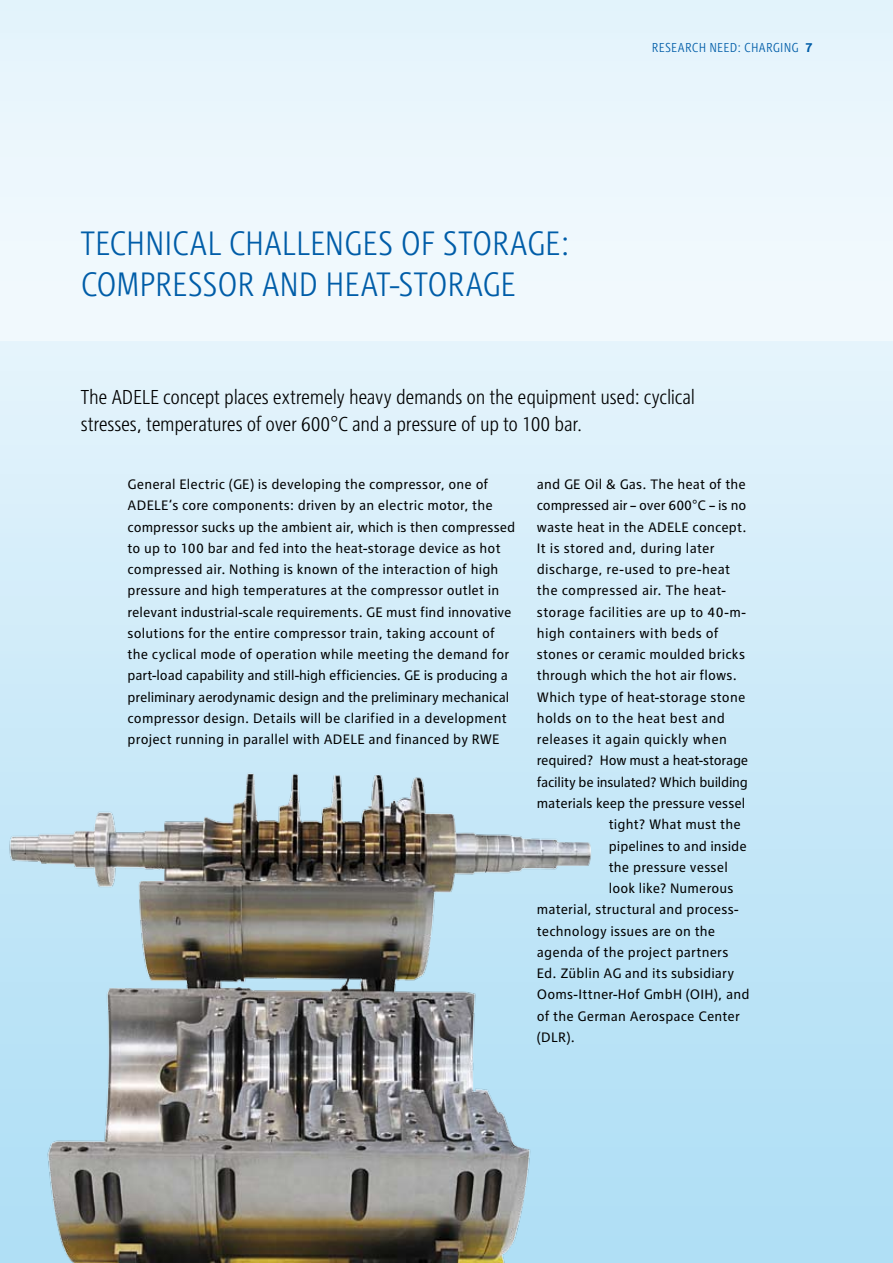
<style>
.page{position:relative;width:893px;height:1263px;background:#fff}
.page>*{position:absolute;margin:0;border:0;box-sizing:border-box;transform-origin:0 0}
.t1{font:300 condensed 35.25px/40.5px "RWE Headline";letter-spacing:-.005em;color:#005da8}
.t2{font:300 condensed 21px/27px "RWE Headline";letter-spacing:-.015em;color:#000}
.t3{font:14.25px/21.3px "RWE Text";letter-spacing:.01em;color:#000}
.t4{font:14.25px "RWE Text";letter-spacing:-.02em;color:#000}
.t5{font:14.25px "RWE Text";letter-spacing:-.015em;color:#000}
.t6{font:14.25px "RWE Text";letter-spacing:-.01em;color:#000}
.t7{font:300 condensed 13.5px "RWE Text";letter-spacing:.02em;color:#005da8}
</style>
<div class="page">
<div style="left:0;top:338px;width:893px;height:925px;background:linear-gradient(to bottom,#e4f3fb,#acddf5)"></div>
<div style="left:0;top:0;width:893px;height:340px;background:#edf7fd"></div>
<img style="left:2px;top:762px;width:604px;height:501px">
<h1 class="t1" style="left:81px;top:223px;width:490px">TECHNICAL CHALLENGES OF STORAGE:<br>COMPRESSOR AND HEAT-STORAGE</h1>
<p class="t7" style="left:652px;top:40px;width:149px">RESEARCH NEED: CHARGING</p>
<h2 class="t2" style="left:81px;top:383px;width:616px">The ADELE concept places extremely heavy demands on the equipment used: cyclical stresses, temperatures of over 600°C and a pressure of up to 100 bar.</h2>
<p class="t3" style="left:128px;top:473px;width:389px">General Electric (GE) is developing the compressor, one of ADELE‘s core components: driven by an electric motor, the compressor sucks up the ambient air, which is then compressed to up to 100 bar and fed into the heat-storage device as hot compressed air. Nothing is known of the interaction of high pressure and high temperatures at the compressor outlet in relevant industrial-scale requirements. GE must find innovative solutions for the entire compressor train, taking account of the cyclical mode of operation while meeting the demand for part-load capability and still-high efficiencies. GE is producing a preliminary aerodynamic design and the preliminary mechanical compressor design. Details will be clarified in a development project running in parallel with ADELE and financed by RWE</p>
<p class="t3" style="left:537px;top:473px;width:211px">and GE Oil &amp; Gas. The heat of the</p>
<p class="t6" style="left:537px;top:497px;width:211px">compressed air – over 600°C – is no</p>
<p class="t3" style="left:537px;top:516px;width:211px">waste heat in the ADELE concept.</p>
<p class="t3" style="left:537px;top:537px;width:179px">It is stored and, during later</p>
<p class="t3" style="left:537px;top:559px;width:195px">discharge, re-used to pre-heat</p>
<p class="t3" style="left:537px;top:580px;width:190px">the compressed air. The heat-</p>
<p class="t3" style="left:537px;top:601px;width:210px">storage facilities are up to 40-m-</p>
<p class="t3" style="left:537px;top:622px;width:183px">high containers with beds of</p>
<p class="t3" style="left:537px;top:644px;width:210px">stones or ceramic moulded bricks</p>
<p class="t3" style="left:537px;top:665px;width:202px">through which the hot air flows.</p>
<p class="t3" style="left:537px;top:686px;width:210px">Which type of heat-storage stone</p>
<p class="t3" style="left:537px;top:707px;width:190px">holds on to the heat best and</p>
<p class="t3" style="left:537px;top:729px;width:192px">releases it again quickly when</p>
<p class="t5" style="left:537px;top:752px;width:213px">required? How must a heat-storage</p>
<p class="t4" style="left:537px;top:774px;width:213px">facility be insulated? Which building</p>
<p class="t3" style="left:537px;top:792px;width:210px">materials keep the pressure vessel</p>
<p class="t3" style="left:609px;top:814px;width:134px">tight? What must the</p>
<p class="t3" style="left:609px;top:835px;width:140px">pipelines to and inside</p>
<p class="t3" style="left:609px;top:856px;width:121px">the pressure vessel</p>
<p class="t3" style="left:609px;top:877px;width:126px">look like? Numerous</p>
<p class="t3" style="left:537px;top:899px;width:203px">material, structural and process-</p>
<p class="t3" style="left:537px;top:920px;width:180px">technology issues are on the</p>
<p class="t3" style="left:537px;top:941px;width:193px">agenda of the project partners</p>
<p class="t3" style="left:537px;top:962px;width:199px">Ed. Züblin AG and its subsidiary</p>
<p class="t3" style="left:537px;top:984px;width:214px">Ooms-Ittner-Hof GmbH (OIH), and</p>
<p class="t3" style="left:537px;top:1005px;width:204px">of the German Aerospace Center</p>
<p class="t3" style="left:537px;top:1026px;width:39px">(DLR).</p>
</div>
